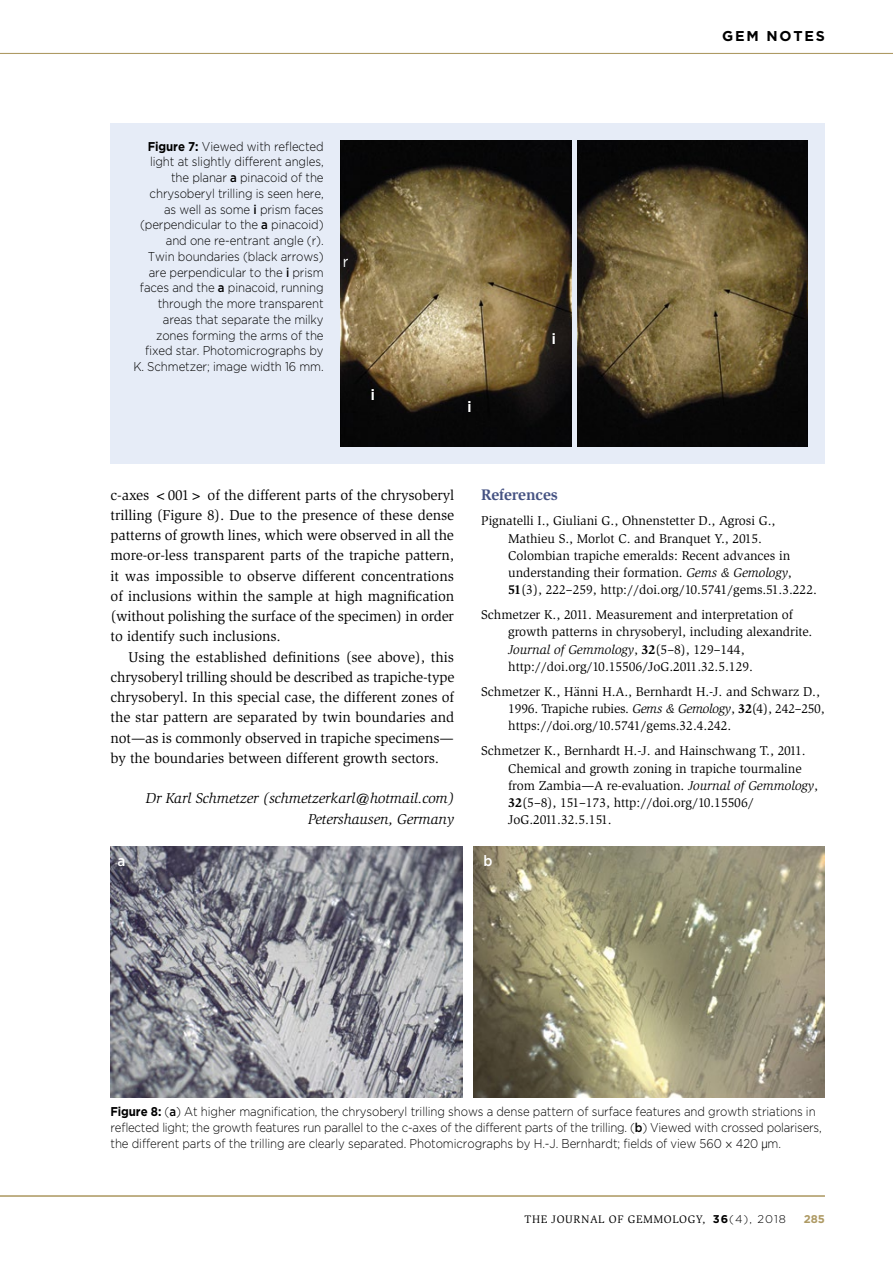
<style>
.page{position:relative;width:893px;height:1263px;background:#fff}
.page>*{position:absolute;margin:0;border:0;box-sizing:border-box;transform-origin:0 0}
.t1{font:700 15.75px "Slimbach";letter-spacing:-.005em;color:#465383}
.t2{font:15.75px "Gotham";color:#fff;scale:.9 1}
.t3{font:500 15px "Gotham";color:#fff;scale:.9 1}
.t4{font:700 15px "Gotham";color:#fff;scale:.9 1}
.t5{font:700 14.85px "Gotham";color:#fff;scale:.9 1}
.t6{font:14.7px/20.2px "Slimbach";letter-spacing:-.005em;color:#000;text-align:justify}
.t7{font:italic 14.7px/20.2px "Slimbach";letter-spacing:-.005em;color:#000;text-align:right}
.t8{font:700 14.25px "Gotham";color:#000}
.t9{font:13.2px/17.2px "Slimbach";letter-spacing:-.005em;color:#000}
.t10{font:300 12.75px/15.8px "Gotham";letter-spacing:-.01em;color:#000;scale:.9 1}
.t11{font:11.25px "Slimbach";letter-spacing:.05em;color:#000}
.t12{font:700 11.25px "Gotham";color:#ae9a64}
.s1{font-weight:700}
.s2{font-weight:500}
.s3{font-style:italic}
.s4{font-family:"Helvetica"}
.s5{font-family:"Gotham";font-weight:700}
.s6{font-family:"Gotham";font-weight:300}
</style>
<div class="page">
<hr style="left:0;top:53px;width:893px;height:1px;background:#ae9a64">
<hr style="left:0;top:1195px;width:825px;height:1px;background:#ae9a64">
<img style="left:111px;top:846px;width:351px;height:251px">
<img style="left:473px;top:846px;width:352px;height:251px">
<div style="left:111px;top:123px;width:714px;height:341px;background:#e6ecf7"></div>
<img style="left:341px;top:140px;width:231px;height:306px">
<img style="left:577px;top:140px;width:231px;height:306px">
<p class="t8" style="left:722px;top:26px;width:104px">GEM NOTES</p>
<p class="t10" style="left:133px;top:138px;width:213px;text-align:right"><span class="s1">Figure 7:</span> Viewed with reflected light at slightly different angles, the planar <span class="s2">a</span> pinacoid of the chrysoberyl trilling is seen here,<br>as well as some <span class="s2">i</span> prism faces (perpendicular to the <span class="s2">a</span> pinacoid) and one re-entrant angle (r).<br>Twin boundaries (black arrows) are perpendicular to the <span class="s2">i</span> prism faces and the <span class="s2">a</span> pinacoid, running through the more transparent areas that separate the milky zones forming the arms of the fixed star. Photomicrographs by<br>K. Schmetzer; image width 16 mm.</p>
<p class="t2" style="left:343px;top:251px;width:8px">r</p>
<p class="t4" style="left:371px;top:385px;width:6px">i</p>
<p class="t4" style="left:467px;top:397px;width:6px">i</p>
<p class="t5" style="left:552px;top:329px;width:6px">i</p>
<p class="t6" style="left:111px;top:485px;width:345px">c-axes &lt;001&gt; of the different parts of the chrysoberyl trilling (Figure 8). Due to the presence of these dense patterns of growth lines, which were observed in all the more-or-less transparent parts of the trapiche pattern, it was impossible to observe different concentrations of inclusions within the sample at high magnification (without polishing the surface of the specimen) in order to identify such inclusions.</p>
<p class="t6" style="left:111px;top:647px;width:345px;text-indent:18px">Using the established definitions (see above), this chrysoberyl trilling should be described as trapiche-type chrysoberyl. In this special case, the different zones of the star pattern are separated by twin boundaries and not—as is commonly observed in trapiche specimens— by the boundaries between different growth sectors.</p>
<p class="t7" style="left:146px;top:788px;width:310px">Dr Karl Schmetzer (schmetzerkarl@hotmail.com)<br>Petershausen, Germany</p>
<p class="t1" style="left:481px;top:485px;width:78px">References</p>
<p class="t9" style="left:508px;top:512px;width:310px;text-indent:-27px">Pignatelli I., Giuliani G., Ohnenstetter D., Agrosi G., Mathieu S., Morlot C. and Branquet Y., 2015.<br>Colombian trapiche emeralds: Recent advances in understanding their formation. <span class="s3">Gems &amp; Gemology</span>, <span class="s1">51</span>(3), 222–259, http://doi.org/10.5741/gems.51.3.222.</p>
<p class="t9" style="left:508px;top:606px;width:306px;text-indent:-27px">Schmetzer K., 2011. Measurement and interpretation of growth patterns in chrysoberyl, including alexandrite.<br><span class="s3">Journal of Gemmology</span>, <span class="s1">32</span>(5–8), 129–144, http://doi.org/10.15506/JoG.2011.32.5.129.</p>
<p class="t9" style="left:508px;top:683px;width:318px;text-indent:-27px">Schmetzer K., Hänni H.A., Bernhardt H.-J. and Schwarz D.,<br>1996. Trapiche rubies. <span class="s3">Gems &amp; Gemology</span>, <span class="s1">32</span>(4), 242–250, https://doi.org/10.5741/gems.32.4.242.</p>
<p class="t9" style="left:508px;top:742px;width:311px;text-indent:-27px">Schmetzer K., Bernhardt H.-J. and Hainschwang T., 2011.<br>Chemical and growth zoning in trapiche tourmaline from Zambia—A re-evaluation. <span class="s3">Journal of Gemmology</span>, <span class="s1">32</span>(5–8), 151–173, http://doi.org/10.15506/ JoG.2011.32.5.151.</p>
<p class="t3" style="left:118px;top:850px;width:10px">a</p>
<p class="t3" style="left:483px;top:850px;width:12px">b</p>
<p class="t10" style="left:111px;top:1104px;width:792px"><span class="s1">Figure 8:</span> (<span class="s2">a</span>) At higher magnification, the chrysoberyl trilling shows a dense pattern of surface features and growth striations in reflected light; the growth features run parallel to the c-axes of the different parts of the trilling. (<span class="s2">b</span>) Viewed with crossed polarisers, the different parts of the trilling are clearly separated. Photomicrographs by H.-J. Bernhardt; fields of view 560 <span class="s4">×</span> 420 <span class="s4">µ</span>m.</p>
<p class="t11" style="left:525px;top:1213px;width:263px">THE JOURNAL OF GEMMOLOGY, <span class="s5">36</span><span class="s6">(4), 2018</span></p>
<p class="t12" style="left:804px;top:1212px;width:23px">285</p>
</div>
